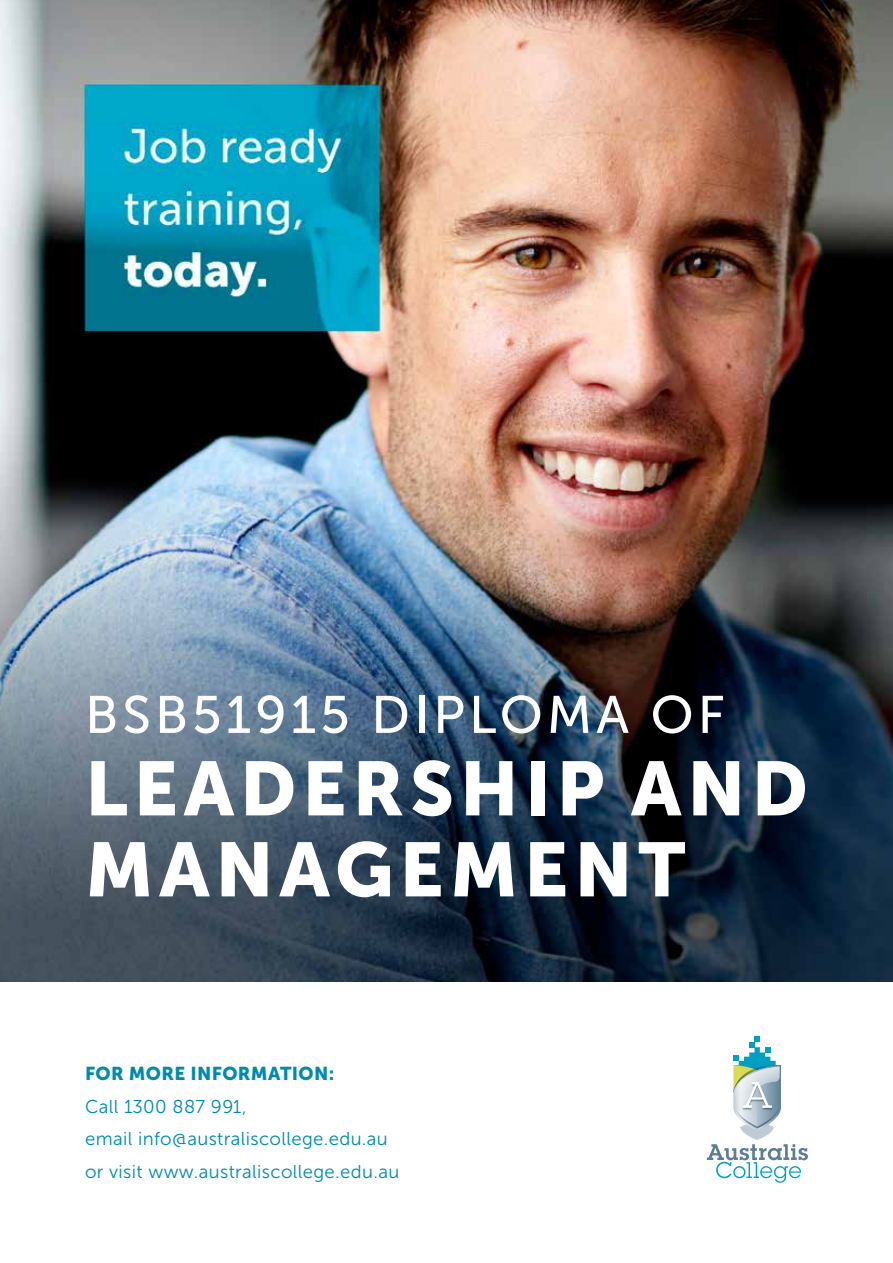
<style>
.page{position:relative;width:893px;height:1263px;background:#fff}
.page>*{position:absolute;margin:0;border:0;box-sizing:border-box;transform-origin:0 0}
.t1{font:75.9px/81px "Museo Sans 900";letter-spacing:.075em;color:#fff}
.t2{font:52.5px "Museo Sans 500";letter-spacing:.075em;color:#fff}
.t3{font:18.6px/32.5px "Museo Sans 300";letter-spacing:.02em;color:#008aab}
.t4{font:18.6px "Museo Sans 900";letter-spacing:.02em;color:#008aab}
</style>
<div class="page">
<img style="left:0;top:0;width:893px;height:981px">
<svg style="left:707px;top:1037px;width:101px;height:146px"></svg>
<h2 class="t2" style="left:85px;top:686px;width:641px">BSB51915 DIPLOMA OF</h2>
<h1 class="t1" style="left:85px;top:748px;width:724px">LEADERSHIP AND<br>MANAGEMENT</h1>
<p class="t4" style="left:85px;top:1063px;width:251px">FOR MORE INFORMATION:</p>
<p class="t3" style="left:85px;top:1090px;width:316px">Call 1300 887 991,<br>email info@australiscollege.edu.au or visit www.australiscollege.edu.au</p>
</div>
